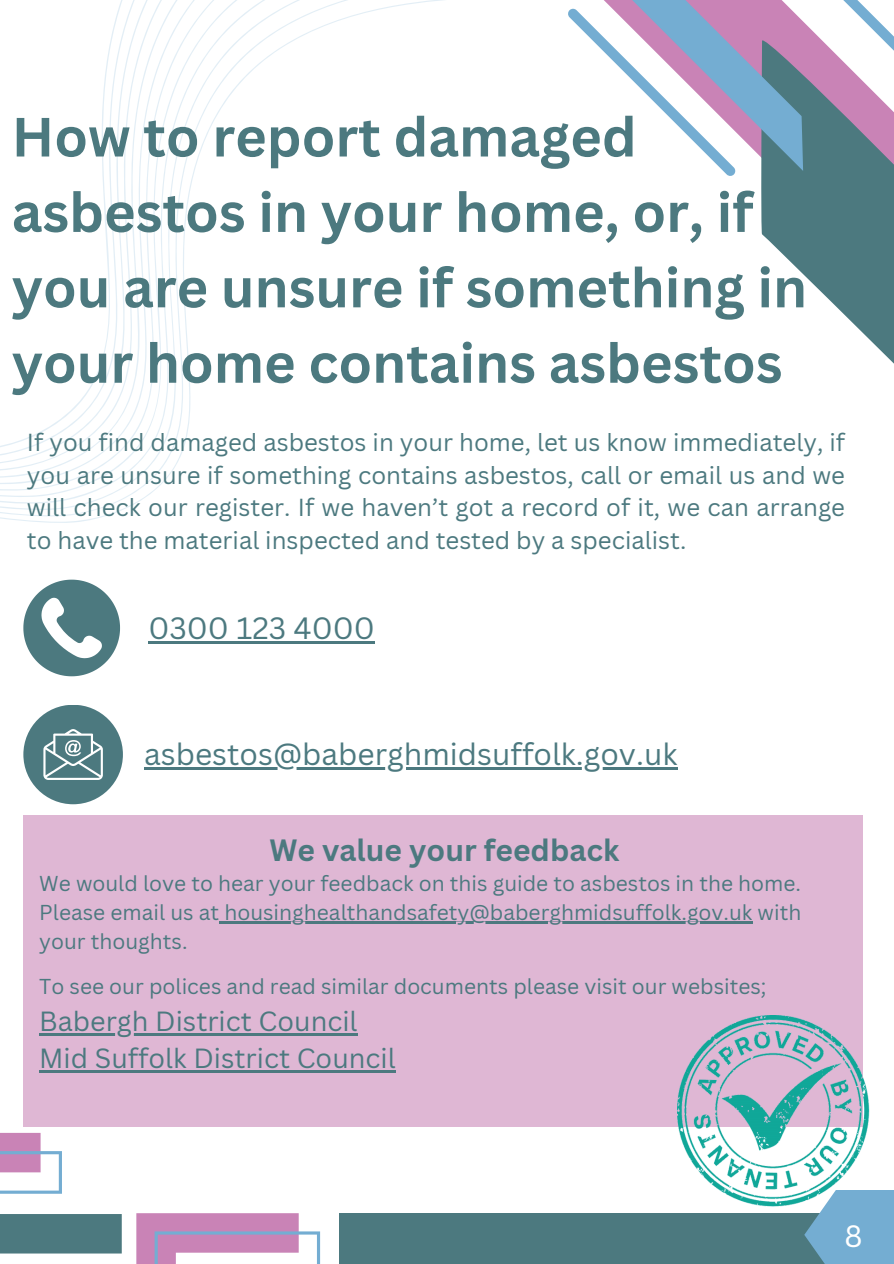
<style>
.page{position:relative;width:894px;height:1264px;background:#fff}
.page>*{position:absolute;margin:0;border:0;box-sizing:border-box;transform-origin:0 0}
.t1{font:700 54px/75.3px "Canva Sans";color:#4c797f}
.t2{font:30px "Canva Sans";color:#4c797f}
.t3{font:700 30px "Canva Sans";color:#4c797f}
.t4{font:30px "Canva Sans";color:#fff}
.t5{font:27px "Canva Sans";color:#4c797f}
.t6{font:24px/32.7px "Canva Sans";color:#4c797f;text-align:justify}
.t7{font:21px/29px "Canva Sans";color:#4c797f}
</style>
<div class="page">
<svg style="left:0;top:1132px;width:121px;height:122px"></svg>
<svg style="left:136px;top:1213px;width:184px;height:50px"></svg>
<div style="left:339px;top:1213px;width:554px;height:50px;background:#4c797f"></div>
<svg style="left:761px;top:176px;width:132px;height:187px;fill:#4c797f"></svg>
<svg style="left:568px;top:0;width:325px;height:176px"></svg>
<svg style="left:0;top:0;width:443px;height:523px"></svg>
<svg style="left:23px;top:579px;width:97px;height:97px"></svg>
<div style="left:23px;top:704px;width:100px;height:100px;background:#4c797f;border-radius:50%"></div>
<svg style="left:43px;top:729px;width:60px;height:50px"></svg>
<hr style="left:148px;top:641px;width:227px;height:2px;background:#4c797f">
<hr style="left:144px;top:767px;width:533px;height:2px;background:#4c797f">
<div style="left:23px;top:815px;width:839px;height:312px;background:#dfb7d4"></div>
<hr style="left:219px;top:922px;width:533px;height:2px;background:#4c797f">
<hr style="left:39px;top:1033px;width:318px;height:2px;background:#4c797f">
<hr style="left:39px;top:1070px;width:356px;height:2px;background:#4c797f">
<img style="left:677px;top:1015px;width:193px;height:192px">
<svg style="left:804px;top:1189px;width:89px;height:74px;background:#7aafce"></svg>
<h1 class="t1" style="left:12px;top:98px;width:796px">How to report damaged asbestos in your home, or, if you are unsure if something in your home contains asbestos</h1>
<h3 class="t6" style="left:27px;top:425px;width:819px">If you find damaged asbestos in your home, let us know immediately, if you are unsure if something contains asbestos, call or email us and we will check our register. If we haven’t got a record of it, we can arrange to have the material inspected and tested by a specialist.</h3>
<p class="t2" style="left:148px;top:606px;width:228px">0300 123 4000</p>
<p class="t2" style="left:144px;top:733px;width:534px">asbestos@baberghmidsuffolk.gov.uk</p>
<p class="t3" style="left:269px;top:828px;width:351px">We value your feedback</p>
<h2 class="t7" style="left:39px;top:868px;width:763px">We would love to hear your feedback on this guide to asbestos in the home.<br>Please email us at housinghealthandsafety@baberghmidsuffolk.gov.uk with</h2>
<p class="t7" style="left:39px;top:918px;width:728px;line-height:45px">your thoughts.<br>To see our polices and read similar documents please visit our websites;</p>
<p class="t5" style="left:39px;top:1002px;width:320px">Babergh District Council</p>
<h2 class="t5" style="left:39px;top:1039px;width:358px">Mid Suffolk District Council</h2>
<p class="t4" style="left:844px;top:1215px;width:20px">8</p>
</div>
